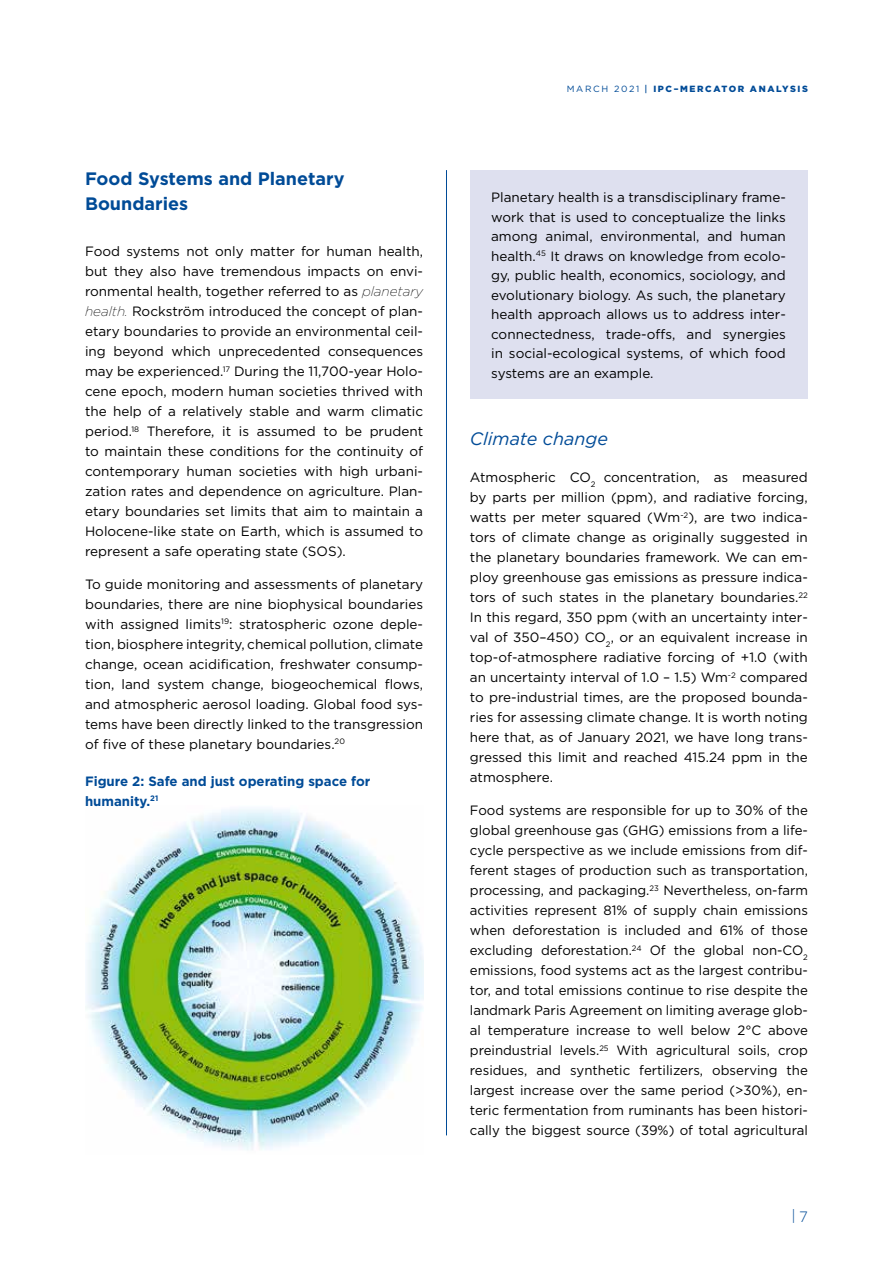
<style>
.page{position:relative;width:893px;height:1263px;background:#fff}
.page>*{position:absolute;margin:0;border:0;box-sizing:border-box;transform-origin:0 0}
.t1{font:700 18px/26px "Gotham";color:#004b97}
.t2{font:italic 18px "Gotham";color:#004b97}
.t3{font:300 15px "Gotham";color:#004b97}
.t4{font:13.5px/20px "Gotham";color:#000;text-align:justify}
.t5{font:700 13.5px/20px "Gotham";color:#004b97}
.t6{font:900 9px "Gotham";letter-spacing:.18em;color:#004b97}
.s1{font-weight:200;font-style:italic}
.s2{font-weight:400}
.s3{font-weight:500}
</style>
<div class="page">
<hr style="left:446px;top:170px;width:1px;height:965px;background:#004b97">
<img style="left:85px;top:808px;width:338px;height:342px">
<div style="left:470px;top:170px;width:337px;height:229px;background:#dee0ef"></div>
<h1 class="t1" style="left:85px;top:165px;width:261px">Food Systems and Planetary<br>Boundaries</h1>
<p class="t4" style="left:85px;top:241px;width:340px">Food systems not only matter for human health, but they also have tremendous impacts on envi&shy;ronmental health, together referred to as <span class="s1">planetary health.</span> Rockström introduced the concept of plan&shy;etary boundaries to provide an environmental ceil&shy;ing beyond which unprecedented consequences may be experienced.<sup>17</sup> During the 11,700-year Holo&shy;cene epoch, modern human societies thrived with the help of a relatively stable and warm climatic period.<sup>18</sup> Therefore, it is assumed to be prudent to maintain these conditions for the continuity of contemporary human societies with high urbani&shy;zation rates and dependence on agriculture. Plan&shy;etary boundaries set limits that aim to maintain a Holocene-like state on Earth, which is assumed to represent a safe operating state (SOS).</p>
<p class="t4" style="left:85px;top:574px;width:340px">To guide monitoring and assessments of planetary boundaries, there are nine biophysical boundaries with assigned limits<sup>19</sup>: stratospheric ozone deple&shy;tion, biosphere integrity, chemical pollution, climate change, ocean acidification, freshwater consump&shy;tion, land system change, biogeochemical flows, and atmospheric aerosol loading. Global food sys&shy;tems have been directly linked to the transgression of five of these planetary boundaries.<sup>20</sup></p>
<p class="t5" style="left:85px;top:771px;width:287px">Figure 2: Safe and just operating space for humanity.<sup>21</sup></p>
<p class="t6" style="left:567px;top:83px;width:243px"><span class="s2">MARCH 2021</span> <span class="s3">|</span> IPC–MERCATOR ANALYSIS</p>
<p class="t4" style="left:491px;top:187px;width:296px;line-height:19.5px">Planetary health is a transdisciplinary frame&shy;work that is used to conceptualize the links among animal, environmental, and human health.<sup>45</sup> It draws on knowledge from ecolo&shy;gy, public health, economics, sociology, and evolutionary biology. As such, the planetary health approach allows us to address inter&shy;connectedness, trade-offs, and synergies in social-ecological systems, of which food systems are an example.</p>
<h1 class="t2" style="left:470px;top:427px;width:140px">Climate change</h1>
<p class="t4" style="left:470px;top:467px;width:340px">Atmospheric CO<sub>2</sub> concentration, as measured by parts per million (ppm), and radiative forcing, watts per meter squared (Wm<sup>-2</sup>), are two indica&shy;tors of climate change as originally suggested in the planetary boundaries framework. We can em&shy;ploy greenhouse gas emissions as pressure indica&shy;tors of such states in the planetary boundaries.<sup>22<br></sup>In this regard, 350 ppm (with an uncertainty inter&shy;val of 350–450) CO<sub>2</sub>, or an equivalent increase in top-of-atmosphere radiative forcing of +1.0 (with an uncertainty interval of 1.0 – 1.5) Wm<sup>-2</sup> compared to pre-industrial times, are the proposed bounda&shy;ries for assessing climate change. It is worth noting here that, as of January 2021, we have long trans&shy;gressed this limit and reached 415.24 ppm in the atmosphere.</p>
<p class="t4" style="left:470px;top:800px;width:340px">Food systems are responsible for up to 30% of the global greenhouse gas (GHG) emissions from a life&shy;cycle perspective as we include emissions from dif&shy;ferent stages of production such as transportation, processing, and packaging.<sup>23</sup> Nevertheless, on-farm activities represent 81% of supply chain emissions when deforestation is included and 61% of those excluding deforestation.<sup>24</sup> Of the global non-CO<sub>2 </sub>emissions, food systems act as the largest contribu&shy;tor, and total emissions continue to rise despite the landmark Paris Agreement on limiting average glob&shy;al temperature increase to well below 2°C above preindustrial levels.<sup>25</sup> With agricultural soils, crop residues, and synthetic fertilizers, observing the largest increase over the same period (&gt;30%), en&shy;teric fermentation from ruminants has been histori&shy;cally the biggest source (39%) of total agricultural</p>
<p class="t3" style="left:791px;top:1207px;width:18px">|7</p>
</div>
